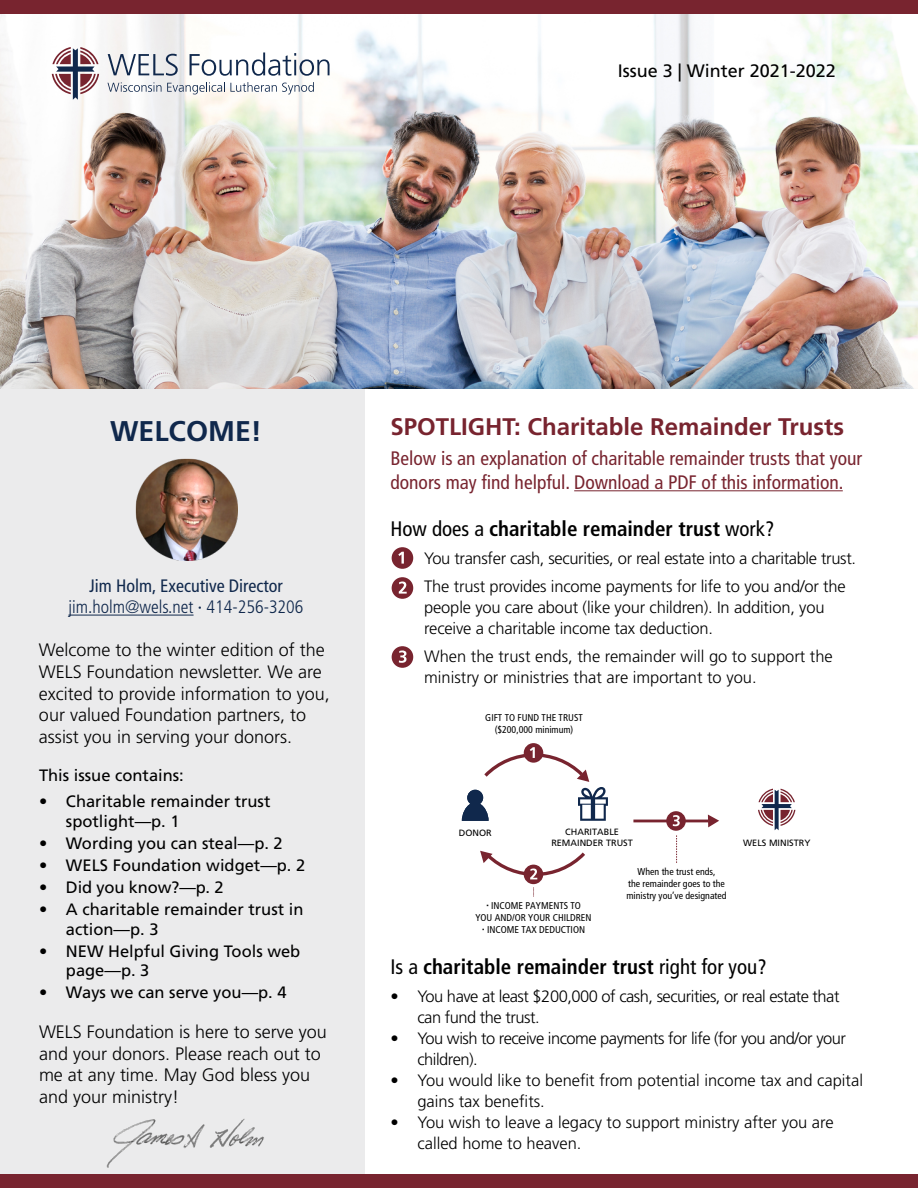
<style>
.page{position:relative;width:918px;height:1188px;background:#fff}
.page>*{position:absolute;margin:0;border:0;box-sizing:border-box;transform-origin:0 0}
.t1{font:700 28.5px "Frutiger LT Std";color:#10284c}
.t2{font:700 24px "Frutiger LT Std";color:#78242f}
.t3{font:700 condensed 21px "Frutiger LT Std";color:#000}
.t4{font:condensed 19.5px/23.4px "Frutiger LT Std";color:#78242f}
.t5{font:300 18px/21.6px "Frutiger LT Std";color:#000}
.t6{font:300 condensed 18px/21.6px "Frutiger LT Std";color:#10284c;text-align:center}
.t7{font:18px "Frutiger LT Std";color:#000}
.t8{font:300 16.5px/21px "Frutiger LT Std";letter-spacing:-.01em;color:#000}
.t9{font:16.5px/19.8px "Frutiger LT Std";color:#000}
.t10{font:300 16.5px/21px "Frutiger LT Std";letter-spacing:-.03em;color:#000}
.t11{font:condensed 9.9px/11.9px "Frutiger LT Std";color:#000;text-align:center}
.t12{font:9.15px/10.9px "Frutiger LT Std";color:#000;text-align:center}
.s1{font-weight:400}
</style>
<div class="page">
<div style="left:0;top:389px;width:365px;height:785px;background:#ebebec"></div>
<img style="left:0;top:14px;width:918px;height:375px">
<svg style="left:108px;top:54px;width:70px;height:22px"></svg>
<svg style="left:190px;top:52px;width:140px;height:24px"></svg>
<svg style="left:108px;top:82px;width:206px;height:12px"></svg>
<svg style="left:52px;top:47px;width:47px;height:53px"></svg>
<hr style="left:68px;top:615px;width:126px;height:1px;background:#10284c">
<img style="left:136px;top:458px;width:102px;height:103px">
<hr style="left:574px;top:490px;width:269px;height:1px;background:#78242f">
<img style="left:106px;top:1119px;width:158px;height:49px">
<svg style="left:524px;top:743px;width:19px;height:20px"></svg>
<svg style="left:708px;top:815px;width:11px;height:12px"></svg>
<hr style="left:633px;top:820px;width:75px;height:2px;background:#78242f">
<div style="left:666px;top:811px;width:20px;height:20px;background:#78242f;border-radius:50%"></div>
<svg style="left:673px;top:815px;width:7px;height:11px"></svg>
<svg style="left:524px;top:865px;width:19px;height:19px"></svg>
<svg style="left:480px;top:850px;width:105px;height:31px"></svg>
<svg style="left:462px;top:747px;width:146px;height:74px"></svg>
<svg style="left:676px;top:835px;width:1px;height:28px"></svg>
<svg style="left:758px;top:789px;width:37px;height:42px"></svg>
<div style="left:392px;top:547px;width:21px;height:22px;background:#78242f;border-radius:50%"></div>
<svg style="left:398px;top:552px;width:6px;height:12px"></svg>
<div style="left:392px;top:577px;width:21px;height:22px;background:#78242f;border-radius:50%"></div>
<svg style="left:399px;top:582px;width:8px;height:12px"></svg>
<div style="left:392px;top:646px;width:21px;height:22px;background:#78242f;border-radius:50%"></div>
<svg style="left:399px;top:651px;width:8px;height:12px"></svg>
<div style="left:0;top:1174px;width:918px;height:14px;background:#78242f"></div>
<div style="left:0;top:0;width:918px;height:14px;background:#78242f"></div>
<p class="t7" style="left:618px;top:60px;width:220px">Issue 3 | Winter 2021-2022</p>
<h1 class="t1" style="left:110px;top:415px;width:154px">WELCOME!</h1>
<p class="t6" style="left:68px;top:575px;width:237px"><span class="s1">Jim Holm, Executive Director </span>jim.holm@wels.net <span class="s1">∙</span> 414-256-3206</p>
<p class="t5" style="left:39px;top:640px;width:292px">Welcome to the winter edition of the WELS Foundation newsletter. We are excited to provide information to you, our valued Foundation partners, to assist you in serving your donors.</p>
<p class="t9" style="left:39px;top:765px;width:146px">This issue contains:</p>
<p class="t9" style="left:66px;top:792px;width:206px;text-indent:-27px">• Charitable remainder trust spotlight—p. 1</p>
<p class="t9" style="left:39px;top:833px;width:245px">• Wording you can steal—p. 2</p>
<p class="t9" style="left:39px;top:855px;width:268px">• WELS Foundation widget—p. 2</p>
<p class="t9" style="left:39px;top:877px;width:186px">• Did you know?—p. 2</p>
<p class="t9" style="left:66px;top:899px;width:239px;text-indent:-27px">• A charitable remainder trust in action—p. 3</p>
<p class="t9" style="left:66px;top:941px;width:236px;text-indent:-27px">• NEW Helpful Giving Tools web page—p. 3</p>
<p class="t9" style="left:39px;top:983px;width:249px">• Ways we can serve you—p. 4</p>
<p class="t5" style="left:39px;top:1021px;width:289px">WELS Foundation is here to serve you and your donors. Please reach out to me at any time. May God bless you and your ministry!</p>
<h2 class="t2" style="left:390px;top:413px;width:455px">SPOTLIGHT: Charitable Remainder Trusts</h2>
<p class="t4" style="left:390px;top:447px;width:473px">Below is an explanation of charitable remainder trusts that your donors may find helpful. Download a PDF of this information.</p>
<p class="t3" style="left:390px;top:516px;width:386px"><span class="s1">How does a</span> charitable remainder trust <span class="s1">work?</span></p>
<p class="t8" style="left:424px;top:545px;width:433px;line-height:27.8px">You transfer cash, securities, or real estate into a charitable trust.<br>The trust provides income payments for life to you and/or the</p>
<p class="t8" style="left:424px;top:597px;width:402px;line-height:21.6px">people you care about (like your children). In addition, you receive a charitable income tax deduction.</p>
<p class="t8" style="left:424px;top:646px;width:410px">When the trust ends, the remainder will go to support the ministry or ministries that are important to you.</p>
<p class="t11" style="left:485px;top:712px;width:99px">GIFT TO FUND THE TRUST ($200,000 minimum)</p>
<p class="t12" style="left:459px;top:828px;width:34px">DONOR</p>
<p class="t12" style="left:551px;top:827px;width:83px">CHARITABLE<br>REMAINDER TRUST</p>
<p class="t12" style="left:743px;top:837px;width:69px">WELS MINISTRY</p>
<p class="t11" style="left:626px;top:866px;width:102px">When the trust ends,<br>the remainder goes to the ministry you’ve designated</p>
<p class="t11" style="left:475px;top:900px;width:118px">INCOME PAYMENTS TO<br>YOU AND/OR YOUR CHILDREN<br>INCOME TAX DEDUCTION</p>
<p class="t3" style="left:390px;top:955px;width:378px"><span class="s1">Is a</span> charitable remainder trust <span class="s1">right for you?</span></p>
<p class="t10" style="left:417px;top:986px;width:424px;text-indent:-27px">• You have at least $200,000 of cash, securities, or real estate that can fund the trust.</p>
<p class="t10" style="left:417px;top:1028px;width:430px;text-indent:-27px">• You wish to receive income payments for life (for you and/or your children).</p>
<p class="t8" style="left:417px;top:1070px;width:447px;text-indent:-27px">• You would like to benefit from potential income tax and capital gains tax benefits.</p>
<p class="t8" style="left:417px;top:1112px;width:418px;text-indent:-27px">• You wish to leave a legacy to support ministry after you are called home to heaven.</p>
</div>
